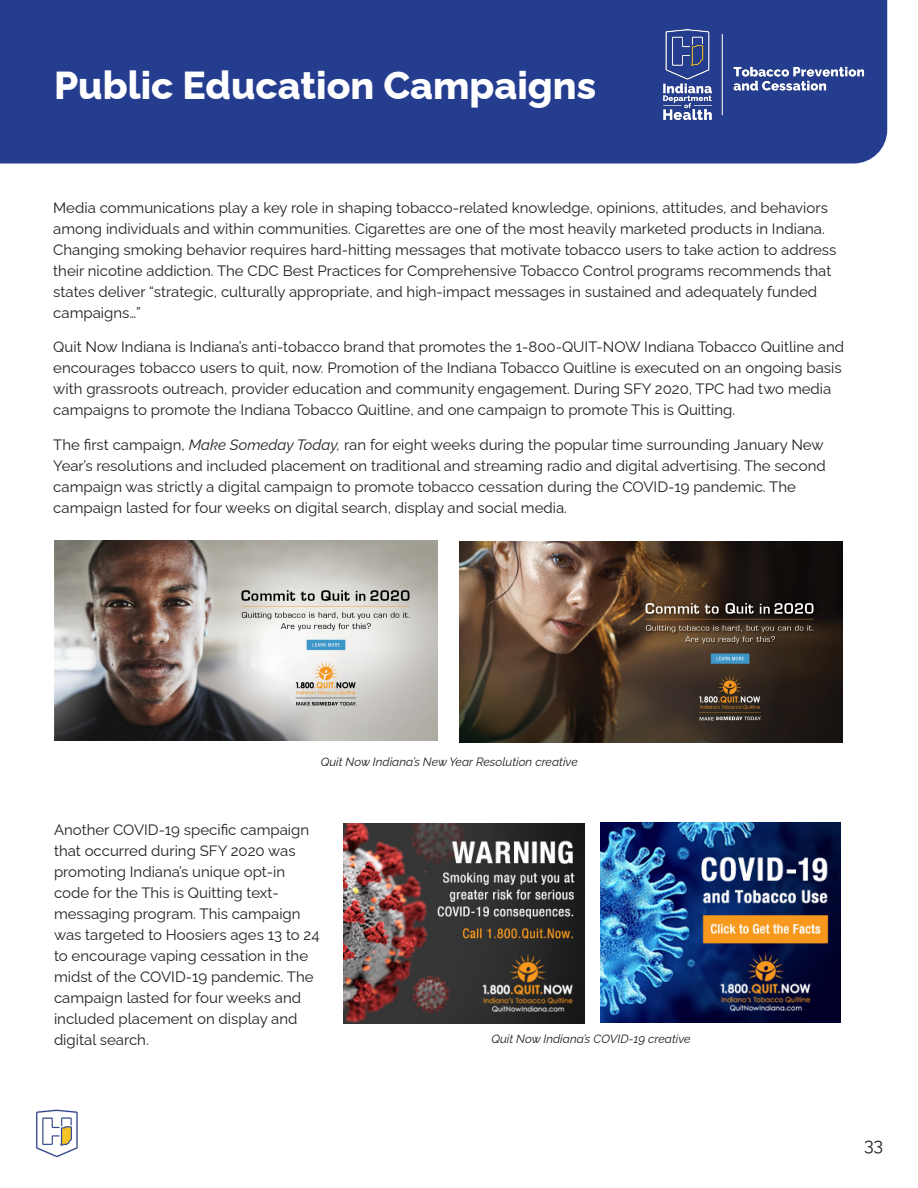
<style>
.page{position:relative;width:918px;height:1188px;background:#fff}
.page>*{position:absolute;margin:0;border:0;box-sizing:border-box;transform-origin:0 0}
.Heading{font:800 39px "Raleway";color:#fff}
.t1{font:18px "Raleway";color:#231f20}
.Body_Copy{font:15px/21px "Raleway";color:#231f20}
.Body_Copy-2{font:italic 12px "Raleway";color:#231f20}
.s1{font-style:italic}
</style>
<div class="page">
<div style="left:0;top:0;width:887px;height:163px;background:#253d8f"></div>
<img style="left:663px;top:30px;width:205px;height:89px">
<img style="left:54px;top:540px;width:384px;height:201px">
<img style="left:459px;top:542px;width:384px;height:200px">
<img style="left:343px;top:823px;width:241px;height:201px">
<img style="left:600px;top:822px;width:241px;height:200px">
<img style="left:36px;top:1109px;width:42px;height:49px">
<p class="Heading" style="left:54px;top:54px;width:544px">Public Education Campaigns</p>
<p class="Body_Copy" style="left:53px;top:195px;width:785px">Media communications play a key role in shaping tobacco-related knowledge, opinions, attitudes, and behaviors among individuals and within communities. Cigarettes are one of the most heavily marketed products in Indiana.<br>Changing smoking behavior requires hard-hitting messages that motivate tobacco users to take action to address their nicotine addiction. The CDC Best Practices for Comprehensive Tobacco Control programs recommends that states deliver “strategic, culturally appropriate, and high-impact messages in sustained and adequately funded campaigns…”</p>
<p class="Body_Copy" style="left:53px;top:335px;width:792px">Quit Now Indiana is Indiana’s anti-tobacco brand that promotes the 1-800-QUIT-NOW Indiana Tobacco Quitline and encourages tobacco users to quit, now. Promotion of the Indiana Tobacco Quitline is executed on an ongoing basis with grassroots outreach, provider education and community engagement. During SFY 2020, TPC had two media campaigns to promote the Indiana Tobacco Quitline, and one campaign to promote This is Quitting.</p>
<p class="Body_Copy" style="left:53px;top:432px;width:774px">The first campaign, <span class="s1">Make Someday Today,</span> ran for eight weeks during the popular time surrounding January New Year’s resolutions and included placement on traditional and streaming radio and digital advertising. The second campaign was strictly a digital campaign to promote tobacco cessation during the COVID-19 pandemic. The campaign lasted for four weeks on digital search, display and social media.</p>
<p class="Body_Copy-2" style="left:321px;top:752px;width:259px">Quit Now Indiana’s New Year Resolution creative</p>
<p class="Body_Copy" style="left:54px;top:818px;width:267px">Another COVID-19 specific campaign that occurred during SFY 2020 was promoting Indiana’s unique opt-in code for the This is Quitting text&shy;messaging program. This campaign was targeted to Hoosiers ages 13 to 24 to encourage vaping cessation in the midst of the COVID-19 pandemic. The campaign lasted for four weeks and included placement on display and digital search.</p>
<p class="Body_Copy-2" style="left:491px;top:1029px;width:201px">Quit Now Indiana’s COVID-19 creative</p>
<p class="t1" style="left:864px;top:1130px;width:21px">33</p>
</div>
